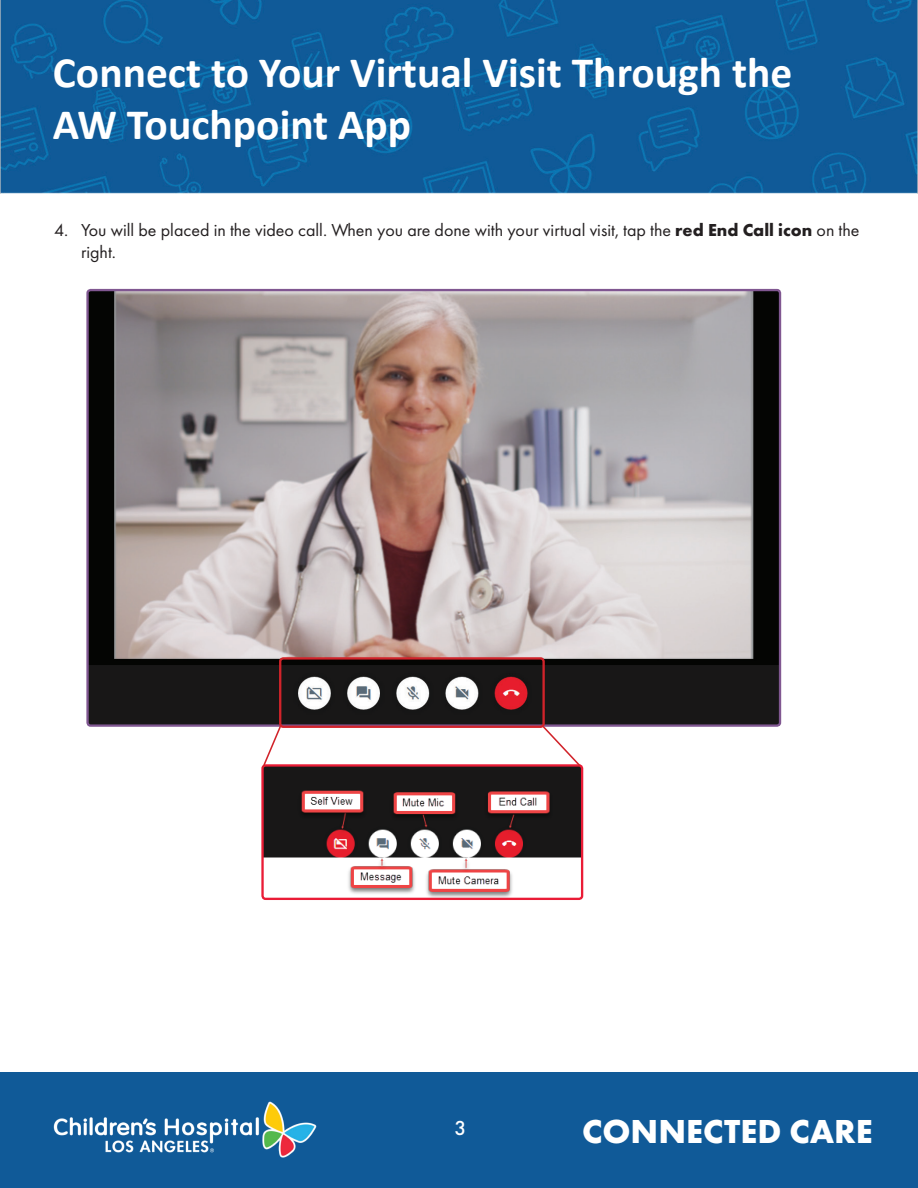
<style>
.page{position:relative;width:918px;height:1188px;background:#fff}
.page>*{position:absolute;margin:0;border:0;box-sizing:border-box;transform-origin:0 0}
.t1{font:700 43.5px/52.2px "Calibri";color:#fff}
.t2{font:700 34.5px "Futura PT";color:#fff}
.t3{font:500 21px "Futura PT";color:#fff}
.t4{font:18px/21.6px "Futura PT";color:#231f20}
.s1{font-weight:700}
</style>
<div class="page">
<hr style="left:0;top:1072px;width:1px;height:116px;background:#105a98">
<div style="left:2px;top:1072px;width:916px;height:116px;background:#105a98"></div>
<img style="left:53px;top:1102px;width:264px;height:56px">
<img style="left:0;top:0;width:918px;height:194px">
<img style="left:264px;top:767px;width:316px;height:130px">
<div style="left:261px;top:764px;width:322px;height:136px;border:2px solid #ea1c36;border-radius:3px"></div>
<img style="left:89px;top:292px;width:689px;height:432px">
<div style="left:279px;top:657px;width:266px;height:71px;border:2px solid #d1232a;border-radius:3px"></div>
<svg style="left:261px;top:723px;width:22px;height:47px"></svg>
<svg style="left:541px;top:724px;width:41px;height:44px"></svg>
<h1 class="t1" style="left:53px;top:46px;width:741px">Connect to Your Virtual Visit Through the<br>AW Touchpoint App</h1>
<p class="t4" style="left:81px;top:220px;width:780px;text-indent:-27px">4. You will be placed in the video call. When you are done with your virtual visit, tap the <span class="s1">red End Call icon</span> on the right.</p>
<p class="t3" style="left:455px;top:1115px;width:13px">3</p>
<h2 class="t2" style="left:582px;top:1109px;width:292px">CONNECTED CARE</h2>
</div>
